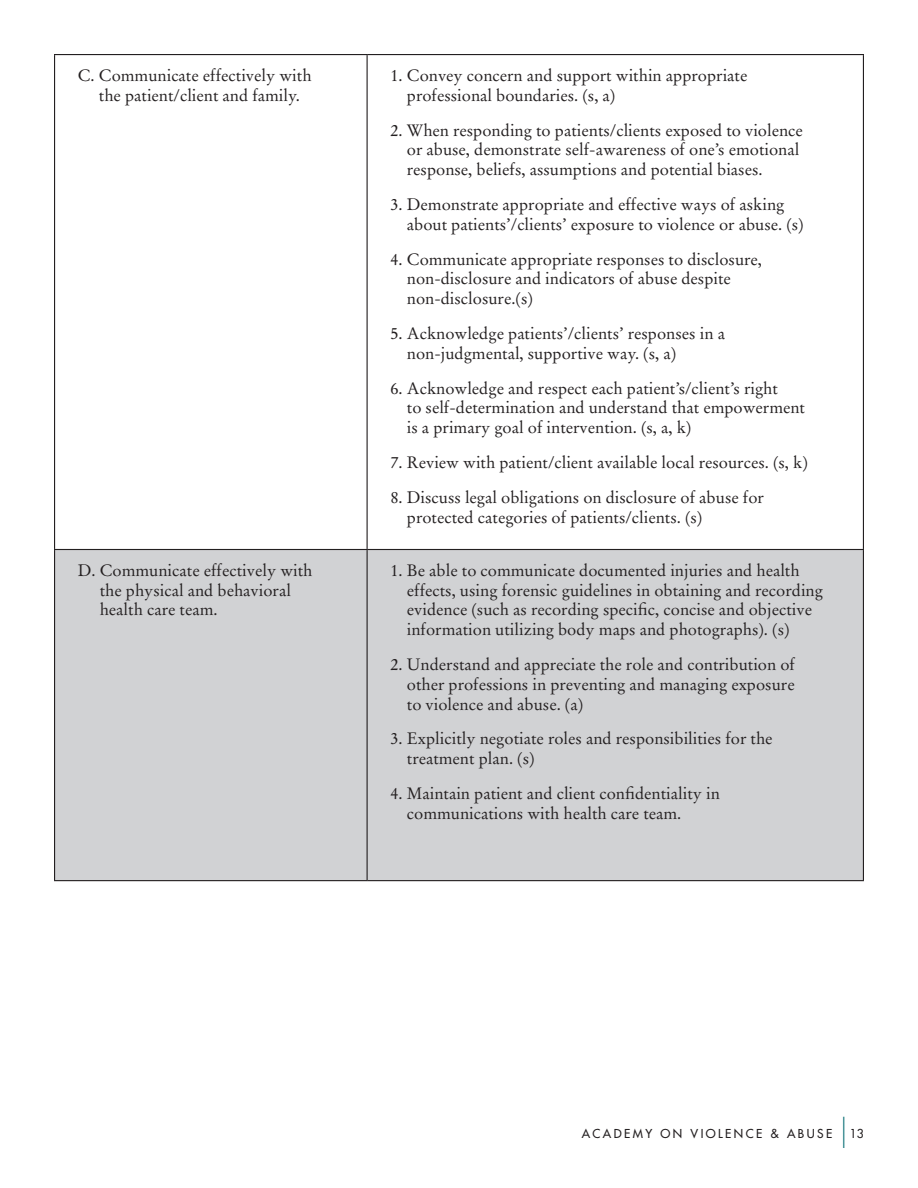
<style>
.page{position:relative;width:918px;height:1188px;background:#fff}
.page>*{position:absolute;margin:0;border:0;box-sizing:border-box;transform-origin:0 0}
.t1{font:36px "Futura";color:#006a71;scale:.33 1}
.Body_Text{font:16.5px/19.8px "Stempel Garamond";color:#231f20}
.Normal__Web{font:16.5px/19.8px "Stempel Garamond";color:#231f20;text-align:center}
.t2{font:12px "Futura";letter-spacing:.2em;color:#231f20}
</style>
<div class="page">
<div style="left:55px;top:550px;width:808px;height:330px;background:#d1d2d4"></div>
<hr style="left:54px;top:55px;width:1px;height:494px;background:#231f20">
<hr style="left:54px;top:550px;width:1px;height:330px;background:#231f20">
<hr style="left:54px;top:54px;width:313px;height:1px;background:#231f20">
<hr style="left:54px;top:549px;width:313px;height:1px;background:#231f20">
<hr style="left:54px;top:880px;width:313px;height:1px;background:#231f20">
<hr style="left:367px;top:55px;width:1px;height:494px;background:#231f20">
<hr style="left:367px;top:550px;width:1px;height:330px;background:#231f20">
<hr style="left:367px;top:54px;width:497px;height:1px;background:#231f20">
<hr style="left:863px;top:55px;width:1px;height:494px;background:#231f20">
<hr style="left:863px;top:550px;width:1px;height:330px;background:#231f20">
<hr style="left:367px;top:549px;width:497px;height:1px;background:#231f20">
<hr style="left:367px;top:880px;width:497px;height:1px;background:#231f20">
<p class="Normal__Web" style="left:78px;top:65px;width:235px">C. Communicate effectively with the patient/client and family.</p>
<p class="Body_Text" style="left:407px;top:65px;width:342px;text-indent:-16px">1. Convey concern and support within appropriate professional boundaries. (s, a)</p>
<p class="Body_Text" style="left:407px;top:120px;width:398px;text-indent:-16px">2. When responding to patients/clients exposed to violence or abuse, demonstrate self-awareness of one’s emotional response, beliefs, assumptions and potential biases.</p>
<p class="Body_Text" style="left:407px;top:194px;width:398px;text-indent:-16px">3. Demonstrate appropriate and effective ways of asking about patients’/clients’ exposure to violence or abuse. (s)</p>
<p class="Body_Text" style="left:407px;top:249px;width:357px;text-indent:-16px">4. Communicate appropriate responses to disclosure, non-disclosure and indicators of abuse despite non-disclosure.(s)</p>
<p class="Body_Text" style="left:407px;top:323px;width:320px;text-indent:-16px">5. Acknowledge patients’/clients’ responses in a non-judgmental, supportive way. (s, a)</p>
<p class="Body_Text" style="left:407px;top:378px;width:400px;text-indent:-16px">6. Acknowledge and respect each patient’s/client’s right<br>to self-determination and understand that empowerment is a primary goal of intervention. (s, a, k)</p>
<p class="Body_Text" style="left:390px;top:452px;width:419px">7. Review with patient/client available local resources. (s, k)</p>
<p class="Body_Text" style="left:407px;top:487px;width:359px;text-indent:-16px">8. Discuss legal obligations on disclosure of abuse for protected categories of patients/clients. (s)</p>
<p class="Normal__Web" style="left:100px;top:560px;width:214px;text-align:left;text-indent:-22px">D. Communicate effectively with the physical and behavioral health care team.</p>
<p class="Body_Text" style="left:407px;top:560px;width:418px;text-indent:-16px">1. Be able to communicate documented injuries and health effects, using forensic guidelines in obtaining and recording evidence (such as recording specific, concise and objective information utilizing body maps and photographs). (s)</p>
<p class="Body_Text" style="left:407px;top:655px;width:390px;text-align:justify;text-indent:-16px">2. Understand and appreciate the role and contribution of other professions in preventing and managing exposure to violence and abuse. (a)</p>
<p class="Body_Text" style="left:407px;top:729px;width:367px;text-indent:-16px">3. Explicitly negotiate roles and responsibilities for the treatment plan. (s)</p>
<p class="Body_Text" style="left:407px;top:784px;width:315px;text-indent:-16px">4. Maintain patient and client confidentiality in communications with health care team.</p>
<p class="t2" style="left:582px;top:1126px;width:252px">ACADEMY ON VIOLENCE &amp; ABUSE</p>
<h1 class="t1" style="left:841px;top:1112px;width:22px">|</h1>
<p class="t2" style="left:850px;top:1126px;width:15px">13</p>
</div>
